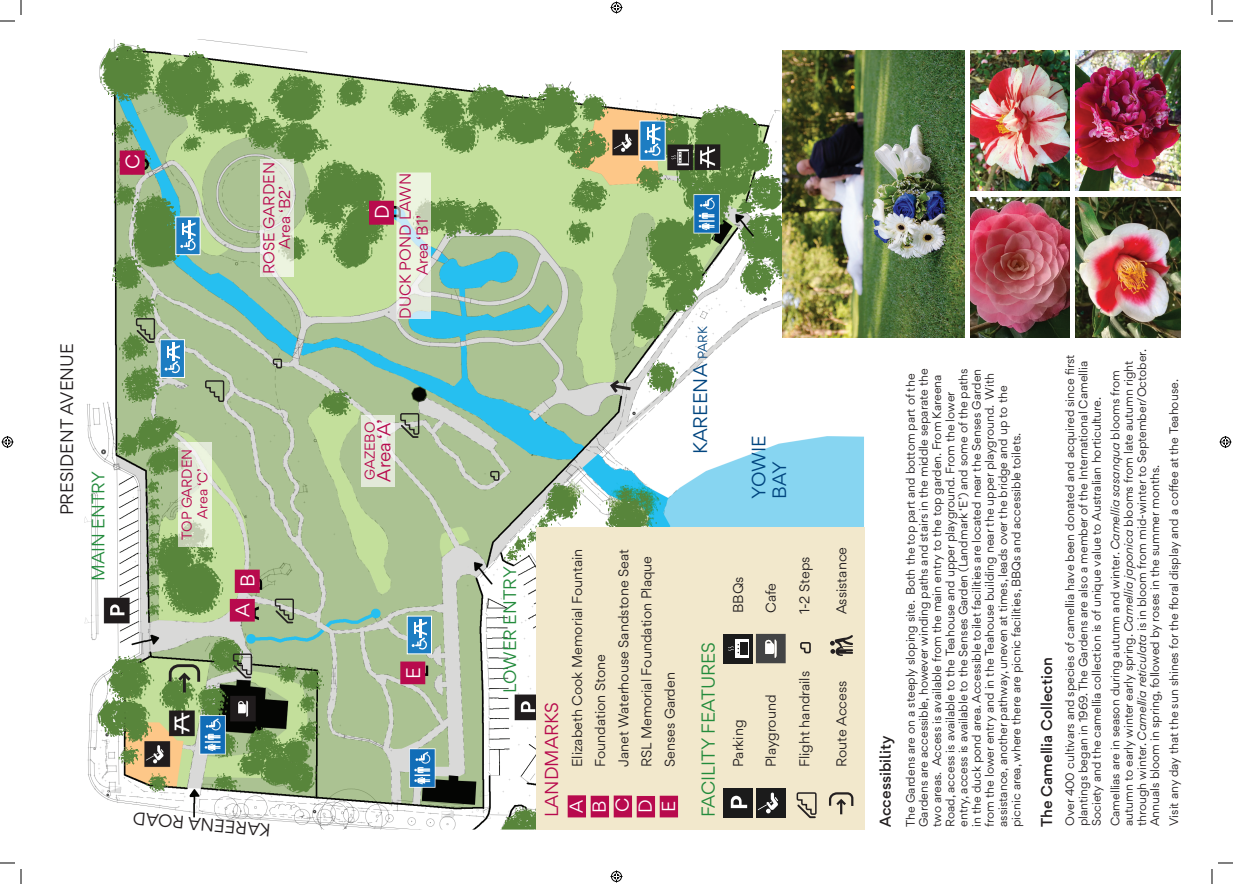
<style>
.page{position:relative;width:1233px;height:884px;background:#fff}
.page>*{position:absolute;margin:0;border:0;box-sizing:border-box;transform-origin:0 0}
.t1{font:17.6px "Gordita";color:#01457f}
.t2{font:17.6px "Gordita";color:#fff}
.t3{font:17.3px/20.7px "Gordita";letter-spacing:-.01em;color:#01457f}
.t4{font:17px "Gordita";color:#b80a4d}
.t5{font:16.8px "Gordita";color:#238b3c}
.t6{font:16.8px "Gordita";color:#b80a4d}
.t7{font:16.8px/23px "Gordita";color:#fff}
.t8{font:16.1px "Gordita";color:#231f20}
.t9{font:16.1px "Gordita";color:#238b3c}
.t10{font:14.3px/15.4px "Gordita";color:#b80a4d;text-align:center}
.t11{font:500 14px "Gordita";color:#231f20}
.t12{font:12.8px/23.1px "Gordita";color:#231f20}
.t13{font:12.8px/15.4px "Gordita";color:#b80a4d;text-align:center}
.t14{font:11px/13.2px "Gordita";color:#231f20}
.s1{font-size:11.7px}
.s2{font-style:italic}
</style>
<div class="page">
<img style="left:84px;top:39px;width:780px;height:790px">
<img style="left:425px;top:665px;width:3px;height:11px">
<img style="left:255px;top:606px;width:4px;height:14px">
<img style="left:260px;top:578px;width:2px;height:12px">
<img style="left:145px;top:159px;width:4px;height:12px">
<img style="left:260px;top:160px;width:33px;height:116px">
<img style="left:397px;top:173px;width:34px;height:146px">
<svg style="left:394px;top:206px;width:7px;height:11px"></svg>
<img style="left:361px;top:416px;width:33px;height:70px">
<img style="left:178px;top:442px;width:33px;height:104px">
<div style="left:230px;top:599px;width:25px;height:23px;background:#b80a4d"></div>
<div style="left:235px;top:570px;width:25px;height:23px;background:#b80a4d"></div>
<div style="left:120px;top:151px;width:25px;height:24px;background:#b80a4d"></div>
<div style="left:369px;top:201px;width:25px;height:24px;background:#b80a4d"></div>
<div style="left:400px;top:661px;width:25px;height:23px;background:#b80a4d"></div>
<svg style="left:135px;top:317px;width:21px;height:27px"></svg>
<svg style="left:204px;top:380px;width:21px;height:23px"></svg>
<svg style="left:399px;top:412px;width:21px;height:27px"></svg>
<svg style="left:274px;top:598px;width:21px;height:26px"></svg>
<svg style="left:232px;top:653px;width:21px;height:26px"></svg>
<svg style="left:489px;top:470px;width:11px;height:11px"></svg>
<svg style="left:272px;top:358px;width:11px;height:11px"></svg>
<hr style="left:183px;top:674px;width:3px;height:18px;background:#231f20">
<svg style="left:167px;top:663px;width:34px;height:22px"></svg>
<div style="left:407px;top:616px;width:25px;height:38px;background:#1d7dc2;border:1px solid #fff"></div>
<svg style="left:412px;top:619px;width:15px;height:31px"></svg>
<div style="left:160px;top:339px;width:25px;height:39px;background:#1d7dc2;border:1px solid #fff"></div>
<svg style="left:165px;top:343px;width:15px;height:30px"></svg>
<div style="left:175px;top:217px;width:25px;height:38px;background:#1d7dc2;border:1px solid #fff"></div>
<svg style="left:180px;top:220px;width:16px;height:31px"></svg>
<div style="left:639px;top:121px;width:26px;height:40px;background:#1d7dc2;border:1px solid #fff"></div>
<svg style="left:644px;top:124px;width:52px;height:73px;background:#749475"></svg>
<img style="left:971px;top:197px;width:98px;height:140px">
<div style="left:691px;top:527px;width:173px;height:303px;background:#f2e8cc"></div>
<div style="left:723px;top:634px;width:30px;height:29px;background:#1b1b1b"></div>
<svg style="left:728px;top:639px;width:20px;height:19px"></svg>
<div style="left:723px;top:788px;width:30px;height:29px;background:#1b1b1b"></div>
<svg style="left:731px;top:796px;width:16px;height:12px"></svg>
<div style="left:756px;top:788px;width:29px;height:29px;background:#1b1b1b"></div>
<svg style="left:758px;top:792px;width:20px;height:21px"></svg>
<svg style="left:756px;top:634px;width:29px;height:29px"></svg>
<div style="left:536px;top:527px;width:155px;height:303px;background:#f2e8cc"></div>
<div style="left:659px;top:796px;width:19px;height:21px;background:#b80a4d"></div>
<div style="left:636px;top:796px;width:19px;height:21px;background:#b80a4d"></div>
<div style="left:613px;top:795px;width:19px;height:22px;background:#b80a4d"></div>
<div style="left:590px;top:796px;width:19px;height:21px;background:#b80a4d"></div>
<div style="left:567px;top:795px;width:19px;height:22px;background:#b80a4d"></div>
<svg style="left:796px;top:792px;width:21px;height:27px"></svg>
<svg style="left:800px;top:642px;width:11px;height:12px"></svg>
<svg style="left:829px;top:792px;width:25px;height:22px"></svg>
<svg style="left:830px;top:635px;width:23px;height:21px"></svg>
<svg style="left:608px;top:377px;width:26px;height:19px"></svg>
<img style="left:783px;top:51px;width:181px;height:286px">
<img style="left:1075px;top:197px;width:105px;height:140px">
<img style="left:971px;top:51px;width:98px;height:140px">
<img style="left:1075px;top:51px;width:105px;height:140px">
<svg style="left:1218px;top:20px;width:15px;height:2px"></svg>
<svg style="left:1218px;top:862px;width:15px;height:2px"></svg>
<svg style="left:0;top:0;width:22px;height:22px"></svg>
<svg style="left:0;top:862px;width:22px;height:22px"></svg>
<svg style="left:1211px;top:0;width:1px;height:15px"></svg>
<svg style="left:1211px;top:869px;width:1px;height:15px"></svg>
<svg style="left:610px;top:2px;width:12px;height:12px"></svg>
<svg style="left:610px;top:870px;width:12px;height:12px"></svg>
<svg style="left:2px;top:436px;width:12px;height:12px"></svg>
<svg style="left:1219px;top:436px;width:12px;height:12px"></svg>
<h1 class="t2" style="left:120px;top:169px;width:16px;rotate:-90deg">C</h1>
<h3 class="t8" style="left:55px;top:515px;width:174px;rotate:-90deg">PRESIDENT AVENUE</h3>
<h3 class="t9" style="left:87px;top:581px;width:112px;rotate:-90deg">MAIN ENTRY</h3>
<h3 class="t10" style="left:261px;top:274px;width:114px;rotate:-90deg">ROSE GARDEN<br>Area ‘B2’</h3>
<h3 class="t10" style="left:396px;top:319px;width:147px;line-height:17.1px;rotate:-90deg">DUCK POND LAWN<br>Area ‘B1’</h3>
<h1 class="t2" style="left:369px;top:219px;width:16px;rotate:-90deg">D</h1>
<p class="t13" style="left:179px;top:540px;width:92px;rotate:-90deg">TOP GARDEN<br>Area ‘C’</p>
<h1 class="t2" style="left:232px;top:617px;width:44px;rotate:-90deg">A B</h1>
<p class="t13" style="left:362px;top:480px;width:60px;rotate:-90deg">GAZEBO</p>
<h3 class="t4" style="left:371px;top:482px;width:64px;rotate:-90deg">Area ‘A’</h3>
<h1 class="t2" style="left:400px;top:678px;width:13px;rotate:-90deg">E</h1>
<h3 class="t8" style="left:270px;top:842px;width:140px;rotate:-175deg">KAREENA ROAD</h3>
<h3 class="t9" style="left:498px;top:693px;width:128px;rotate:-90deg">LOWER ENTRY</h3>
<h1 class="t1" style="left:687px;top:454px;width:129px;rotate:-90deg">KAREENA <span class="s1">PARK</span></h1>
<h2 class="t3" style="left:748px;top:499px;width:65px;rotate:-90deg">YOWIE<br>BAY</h2>
<h3 class="t6" style="left:539px;top:817px;width:117px;rotate:-90deg">LANDMARKS</h3>
<p class="t12" style="left:565px;top:767px;width:220px;rotate:-90deg">Elizabeth Cook Memorial Fountain<br>Foundation Stone<br>Janet Waterhouse Sandstone Seat<br>RSL Memorial Foundation Plaque<br>Senses Garden</p>
<h3 class="t7" style="left:564px;top:813px;width:16px;rotate:-90deg">A<br>B<br>C<br>D<br>E</h3>
<h3 class="t5" style="left:696px;top:817px;width:177px;rotate:-90deg">FACILITY FEATURES</h3>
<p class="t12" style="left:726px;top:613px;width:38px;rotate:-90deg">BBQs</p>
<p class="t12" style="left:726px;top:767px;width:49px;rotate:-90deg">Parking</p>
<p class="t12" style="left:759px;top:613px;width:32px;rotate:-90deg">Cafe</p>
<p class="t12" style="left:759px;top:767px;width:74px;rotate:-90deg">Playground</p>
<p class="t12" style="left:792px;top:614px;width:59px;rotate:-90deg">1-2 Steps</p>
<p class="t12" style="left:829px;top:614px;width:69px;rotate:-90deg">Assistance</p>
<p class="t12" style="left:792px;top:767px;width:98px;rotate:-90deg">Flight handrails</p>
<p class="t12" style="left:829px;top:767px;width:88px;rotate:-90deg">Route Access</p>
<p class="t11" style="left:875px;top:827px;width:93px;rotate:-90deg">Accessibility</p>
<p class="t14" style="left:903px;top:827px;width:460px;rotate:-90deg">The Gardens are on a steeply sloping site. Both the top part and bottom part of the Gardens are accessible, however winding paths and stairs in the middle separate the two areas. Access is available from the main entry to the top garden. From Kareena Road, access is available to the Teahouse and upper playground. From the lower entry, access is available to the Senses Garden (Landmark ‘E’) and some of the paths in the duck pond area. Accessible toilet facilities are located near the Senses Garden from the lower entry and in the Teahouse building near the upper playground. With assistance, another pathway, uneven at times, leads over the bridge and up to the picnic area, where there are picnic facilities, BBQs and accessible toilets.</p>
<p class="t11" style="left:1036px;top:827px;width:171px;rotate:-90deg">The Camellia Collection</p>
<p class="t14" style="left:1063px;top:826px;width:473px;rotate:-90deg">Over 400 cultivars and species of camellia have been donated and acquired since first plantings began in 1969. The Gardens are also a member of the International Camellia<br>Society and the camellia collection is of unique value to Australian horticulture.</p>
<p class="t14" style="left:1108px;top:826px;width:479px;rotate:-90deg">Camellias are in season during autumn and winter. <span class="s2">Camellia sasanqua</span> blooms from autumn to early winter early spring. <span class="s2">Camellia japonica</span> blooms from late autumn right through winter. <span class="s2">Camellia reticulata</span> is in bloom from mid-winter to September/October.</p>
<p class="t14" style="left:1145px;top:826px;width:448px;line-height:18.9px;rotate:-90deg">Annuals bloom in spring, followed by roses in the summer months.<br>Visit any day that the sun shines for the floral display and a coffee at the Teahouse.</p>
</div>
